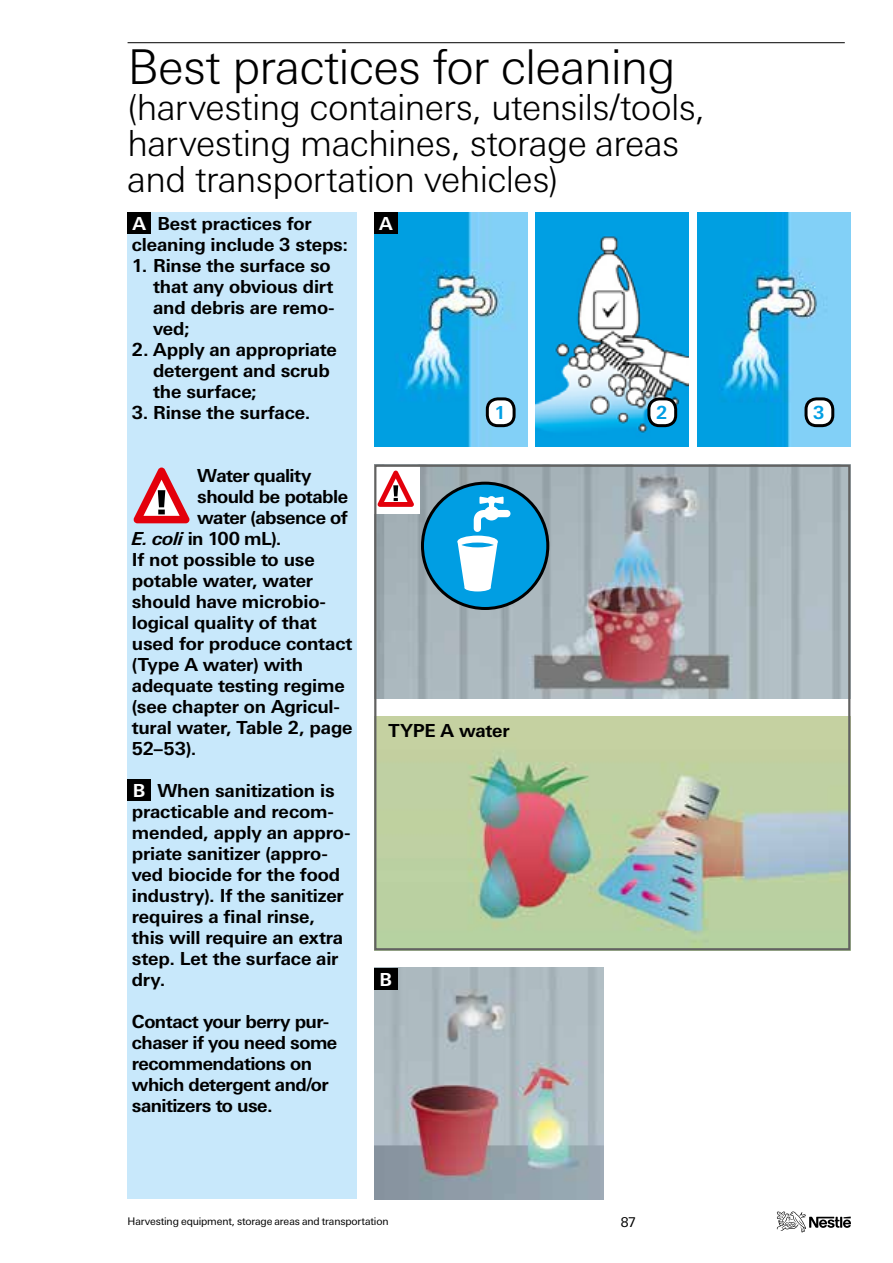
<style>
.page{position:relative;width:893px;height:1263px;background:#fff}
.page>*{position:absolute;margin:0;border:0;box-sizing:border-box;transform-origin:0 0}
.t1{font:300 48px "LT Univers Basic";letter-spacing:-.02em;color:#000}
.t2{font:300 36px/36px "LT Univers Basic";letter-spacing:-.015em;color:#000}
.t3{font:700 18px/21px "LT Univers Basic";letter-spacing:-.01em;color:#000}
.t4{font:700 18px/21px "LT Univers Basic";letter-spacing:-.03em;color:#000}
.t5{font:700 18px "LT Univers Basic";color:#fff}
.t6{font:700 18px "LT Univers Basic";color:#009ee3}
.t7{font:13.5px "LT Univers Basic";color:#000}
.t8{font:10.5px "LT Univers Basic";letter-spacing:-.015em;color:#000}
.s1{font-style:italic}
</style>
<div class="page">
<img style="left:377px;top:716px;width:470px;height:231px">
<img style="left:377px;top:468px;width:470px;height:230px">
<div style="left:128px;top:213px;width:229px;height:986px;background:#c8e8fb"></div>
<hr style="left:128px;top:42px;width:717px;height:1px;background:#000">
<div style="left:374px;top:465px;width:45px;height:48px;background:#fff"></div>
<svg style="left:377px;top:471px;width:37px;height:36px"></svg>
<img style="left:374px;top:967px;width:230px;height:232px">
<img style="left:374px;top:213px;width:153px;height:233px">
<img style="left:697px;top:213px;width:153px;height:233px">
<img style="left:536px;top:213px;width:153px;height:233px">
<svg style="left:422px;top:483px;width:126px;height:125px;background:#44a7d2"></svg>
<svg style="left:461px;top:542px;width:33px;height:5px"></svg>
<div style="left:421px;top:482px;width:128px;height:128px;border:3px solid #000;border-radius:50%"></div>
<div style="left:374px;top:968px;width:24px;height:22px;background:#000"></div>
<div style="left:128px;top:779px;width:23px;height:22px;background:#000"></div>
<div style="left:128px;top:213px;width:23px;height:21px;background:#000"></div>
<svg style="left:133px;top:467px;width:56px;height:56px"></svg>
<div style="left:374px;top:213px;width:24px;height:21px;background:#000"></div>
<div style="left:487px;top:399px;width:27px;height:27px;background:#fff;border-radius:10px"></div>
<div style="left:486px;top:397px;width:30px;height:30px;border:3px solid #000;border-radius:10px"></div>
<div style="left:806px;top:399px;width:27px;height:27px;background:#fff;border-radius:10px"></div>
<div style="left:804px;top:397px;width:30px;height:30px;border:3px solid #000;border-radius:10px"></div>
<div style="left:649px;top:399px;width:27px;height:27px;background:#fff;border-radius:10px"></div>
<div style="left:647px;top:397px;width:30px;height:30px;border:3px solid #000;border-radius:10px"></div>
<svg style="left:777px;top:1211px;width:74px;height:21px"></svg>
<div style="left:374px;top:465px;width:476px;height:485px;border:2px solid #626261"></div>
<h1 class="t1" style="left:128px;top:39px;width:549px">Best practices for cleaning</h1>
<h2 class="t2" style="left:128px;top:89px;width:579px">(harvesting containers, utensils/tools, harvesting machines, storage areas and transportation vehicles)</h2>
<p class="t3" style="left:132px;top:213px;width:218px;text-indent:26px">Best practices for cleaning include 3 steps:</p>
<p class="t3" style="left:153px;top:255px;width:183px;text-indent:-21px">1. Rinse the surface so that any obvious dirt and debris are remo&shy;ved;</p>
<p class="t3" style="left:153px;top:339px;width:185px;text-indent:-21px">2. Apply an appropriate detergent and scrub the surface;</p>
<p class="t3" style="left:132px;top:402px;width:180px">3. Rinse the surface.</p>
<p class="t5" style="left:132px;top:212px;width:15px">A</p>
<p class="t5" style="left:379px;top:212px;width:15px">A</p>
<p class="t6" style="left:494px;top:401px;width:13px">1</p>
<p class="t6" style="left:656px;top:401px;width:13px">2</p>
<p class="t6" style="left:813px;top:401px;width:13px">3</p>
<p class="t4" style="left:197px;top:465px;width:116px">Water quality</p>
<p class="t4" style="left:197px;top:486px;width:152px">should be potable</p>
<p class="t4" style="left:197px;top:507px;width:152px">water (absence of</p>
<p class="t3" style="left:132px;top:528px;width:151px"><span class="s1">E. coli</span> in 100 mL).</p>
<p class="t3" style="left:132px;top:549px;width:184px">If not possible to use</p>
<p class="t3" style="left:132px;top:570px;width:183px">potable water, water</p>
<p class="t3" style="left:132px;top:591px;width:195px">should have microbio-</p>
<p class="t3" style="left:132px;top:612px;width:186px">logical quality of that</p>
<p class="t3" style="left:132px;top:633px;width:222px">used for produce contact</p>
<p class="t3" style="left:132px;top:654px;width:173px">(Type A water) with</p>
<p class="t3" style="left:132px;top:675px;width:214px">adequate testing regime</p>
<p class="t3" style="left:132px;top:696px;width:209px">(see chapter on Agricul-</p>
<p class="t3" style="left:132px;top:717px;width:222px">tural water, Table 2, page</p>
<p class="t3" style="left:132px;top:738px;width:66px">52–53).</p>
<p class="t3" style="left:132px;top:780px;width:220px;text-indent:26px">When sanitization is practicable and recom&shy;mended, apply an appro&shy;priate sanitizer (appro&shy;ved biocide for the food industry). If the sanitizer requires a final rinse, this will require an extra step. Let the surface air dry.</p>
<p class="t4" style="left:132px;top:1011px;width:207px">Contact your berry pur&shy;chaser if you need some recommendations on which detergent and/or sanitizers to use.</p>
<p class="t5" style="left:133px;top:779px;width:14px">B</p>
<p class="t3" style="left:388px;top:720px;width:123px">TYPE A water</p>
<p class="t5" style="left:380px;top:968px;width:14px">B</p>
<p class="t8" style="left:128px;top:1215px;width:263px">Harvesting equipment, storage areas and transportation</p>
<p class="t7" style="left:621px;top:1215px;width:17px">87</p>
</div>
